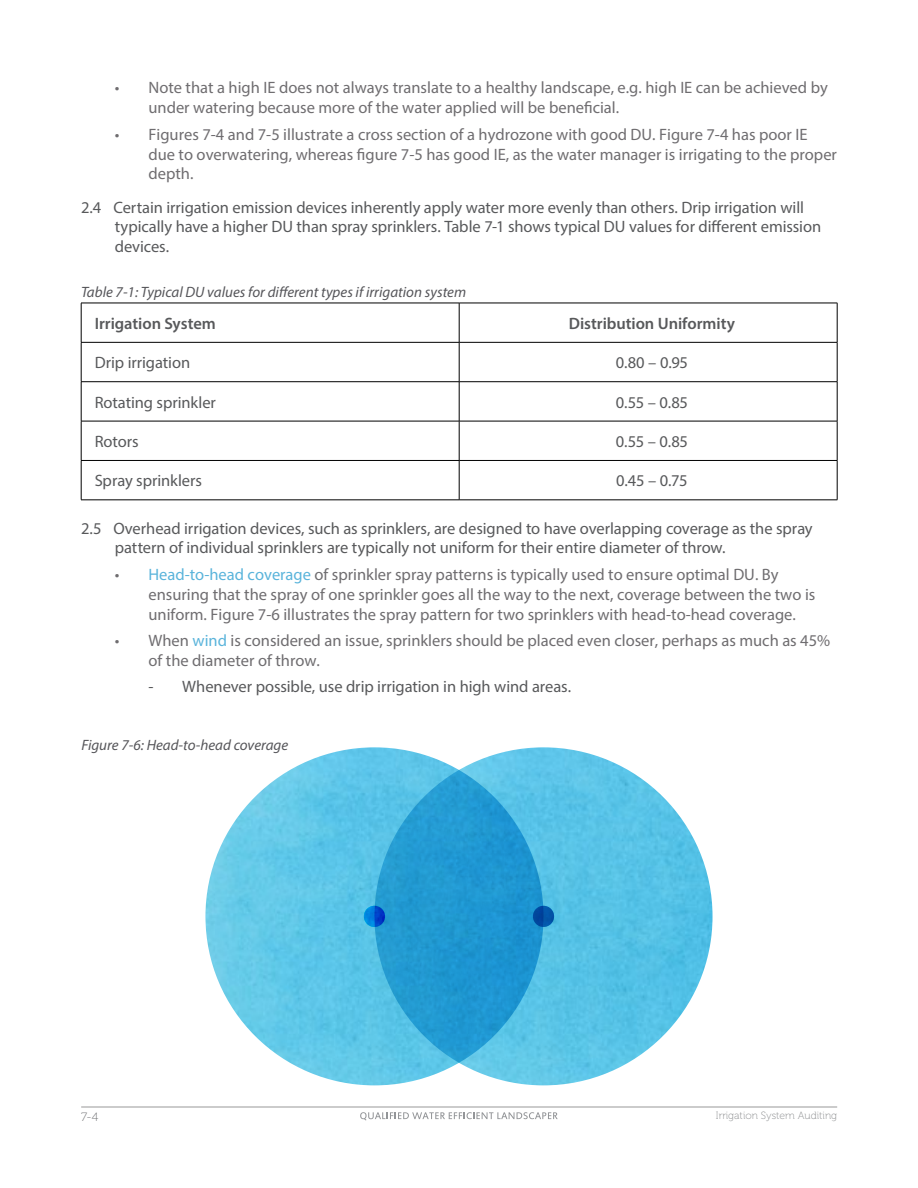
<style>
.page{position:relative;width:918px;height:1188px;background:#fff}
.page>*{position:absolute;margin:0;border:0;box-sizing:border-box;transform-origin:0 0}
.QWEL_Level_3{font:16.5px/19.8px "Myriad Pro";color:#6f6d70}
.QWEL_Level_4{font:16.5px/19.8px "Myriad Pro";letter-spacing:-.005em;color:#58595b}
.QWEL_Body_Text{font:16.5px "Myriad Pro";letter-spacing:-.005em;color:#58595b}
.QWEL_Body_Text-2{font:600 16.5px "Myriad Pro";letter-spacing:-.005em;color:#58595b}
.Captions{font:italic 15px "Myriad Pro";color:#56565a}
.t1{font:12px "Museo 100";color:#6d6e71}
.t2{font:10.5px "Museo 100";color:#888a8c}
.s1{color:#5ab4db}
</style>
<div class="page">
<svg style="left:360px;top:1112px;width:198px;height:9px"></svg>
<hr style="left:81px;top:1107px;width:756px;height:1px;background:#999899">
<hr style="left:81px;top:303px;width:378px;height:1px;background:#000">
<hr style="left:81px;top:303px;width:1px;height:39px;background:#000">
<hr style="left:459px;top:303px;width:378px;height:1px;background:#000">
<hr style="left:459px;top:303px;width:1px;height:39px;background:#000">
<hr style="left:837px;top:303px;width:1px;height:39px;background:#000">
<hr style="left:81px;top:342px;width:378px;height:1px;background:#000">
<hr style="left:81px;top:343px;width:1px;height:39px;background:#000">
<hr style="left:459px;top:342px;width:378px;height:1px;background:#000">
<hr style="left:459px;top:343px;width:1px;height:39px;background:#000">
<hr style="left:837px;top:343px;width:1px;height:39px;background:#000">
<hr style="left:81px;top:381px;width:378px;height:1px;background:#000">
<hr style="left:81px;top:382px;width:1px;height:39px;background:#000">
<hr style="left:459px;top:381px;width:378px;height:1px;background:#000">
<hr style="left:459px;top:382px;width:1px;height:39px;background:#000">
<hr style="left:837px;top:382px;width:1px;height:39px;background:#000">
<hr style="left:81px;top:421px;width:378px;height:1px;background:#000">
<hr style="left:81px;top:421px;width:1px;height:39px;background:#000">
<hr style="left:459px;top:421px;width:378px;height:1px;background:#000">
<hr style="left:459px;top:421px;width:1px;height:39px;background:#000">
<hr style="left:837px;top:421px;width:1px;height:39px;background:#000">
<hr style="left:81px;top:460px;width:378px;height:1px;background:#000">
<hr style="left:81px;top:461px;width:1px;height:39px;background:#000">
<hr style="left:459px;top:460px;width:378px;height:1px;background:#000">
<hr style="left:459px;top:461px;width:1px;height:39px;background:#000">
<hr style="left:837px;top:461px;width:1px;height:39px;background:#000">
<hr style="left:81px;top:500px;width:378px;height:1px;background:#000">
<hr style="left:459px;top:500px;width:378px;height:1px;background:#000">
<img style="left:205px;top:747px;width:339px;height:338px;border-radius:169px">
<img style="left:374px;top:747px;width:339px;height:338px;border-radius:169px">
<img style="left:533px;top:906px;width:21px;height:21px;border-radius:11px">
<img style="left:364px;top:906px;width:21px;height:21px;border-radius:11px">
<p class="QWEL_Level_3" style="left:148px;top:78px;width:681px;text-indent:-34px">• Note that a high IE does not always translate to a healthy landscape, e.g. high IE can be achieved by under watering because more of the water applied will be beneficial.</p>
<p class="QWEL_Level_3" style="left:148px;top:124px;width:690px;text-indent:-34px">• Figures 7-4 and 7-5 illustrate a cross section of a hydrozone with good DU. Figure 7-4 has poor IE due to overwatering, whereas figure 7-5 has good IE, as the water manager is irrigating to the proper depth.</p>
<p class="QWEL_Level_4" style="left:115px;top:197px;width:708px;text-indent:-34px">2.4 Certain irrigation emission devices inherently apply water more evenly than others. Drip irrigation will typically have a higher DU than spray sprinklers. Table 7-1 shows typical DU values for different emission devices.</p>
<p class="Captions" style="left:81px;top:282px;width:387px">Table 7-1: Typical DU values for different types if irrigation system</p>
<p class="QWEL_Body_Text-2" style="left:95px;top:313px;width:123px">Irrigation System</p>
<p class="QWEL_Body_Text-2" style="left:569px;top:313px;width:168px">Distribution Uniformity</p>
<p class="QWEL_Body_Text" style="left:95px;top:353px;width:97px">Drip irrigation</p>
<p class="QWEL_Body_Text" style="left:616px;top:353px;width:74px">0.80 – 0.95</p>
<p class="QWEL_Body_Text" style="left:95px;top:392px;width:123px">Rotating sprinkler</p>
<p class="QWEL_Body_Text" style="left:616px;top:392px;width:74px">0.55 – 0.85</p>
<p class="QWEL_Body_Text" style="left:95px;top:431px;width:46px">Rotors</p>
<p class="QWEL_Body_Text" style="left:616px;top:431px;width:74px">0.55 – 0.85</p>
<p class="QWEL_Body_Text" style="left:95px;top:471px;width:109px">Spray sprinklers</p>
<p class="QWEL_Body_Text" style="left:616px;top:471px;width:73px">0.45 – 0.75</p>
<p class="QWEL_Level_4" style="left:115px;top:518px;width:700px;text-indent:-34px">2.5 Overhead irrigation devices, such as sprinklers, are designed to have overlapping coverage as the spray pattern of individual sprinklers are typically not uniform for their entire diameter of throw.</p>
<p class="QWEL_Level_3" style="left:148px;top:564px;width:668px;text-indent:-34px">• <span class="s1">Head-to-head coverage</span> of sprinkler spray patterns is typically used to ensure optimal DU. By ensuring that the spray of one sprinkler goes all the way to the next, coverage between the two is uniform. Figure 7-6 illustrates the spray pattern for two sprinklers with head-to-head coverage.</p>
<p class="QWEL_Level_3" style="left:148px;top:630px;width:683px;text-indent:-34px">• When <span class="s1">wind</span> is considered an issue, sprinklers should be placed even closer, perhaps as much as 45% of the diameter of throw.</p>
<p class="QWEL_Level_4" style="left:148px;top:677px;width:424px">- Whenever possible, use drip irrigation in high wind areas.</p>
<p class="Captions" style="left:81px;top:736px;width:208px">Figure 7-6: Head-to-head coverage</p>
<p class="t1" style="left:81px;top:1110px;width:19px">7-4</p>
<p class="t2" style="left:716px;top:1110px;width:123px">Irrigation System Auditing</p>
</div>
